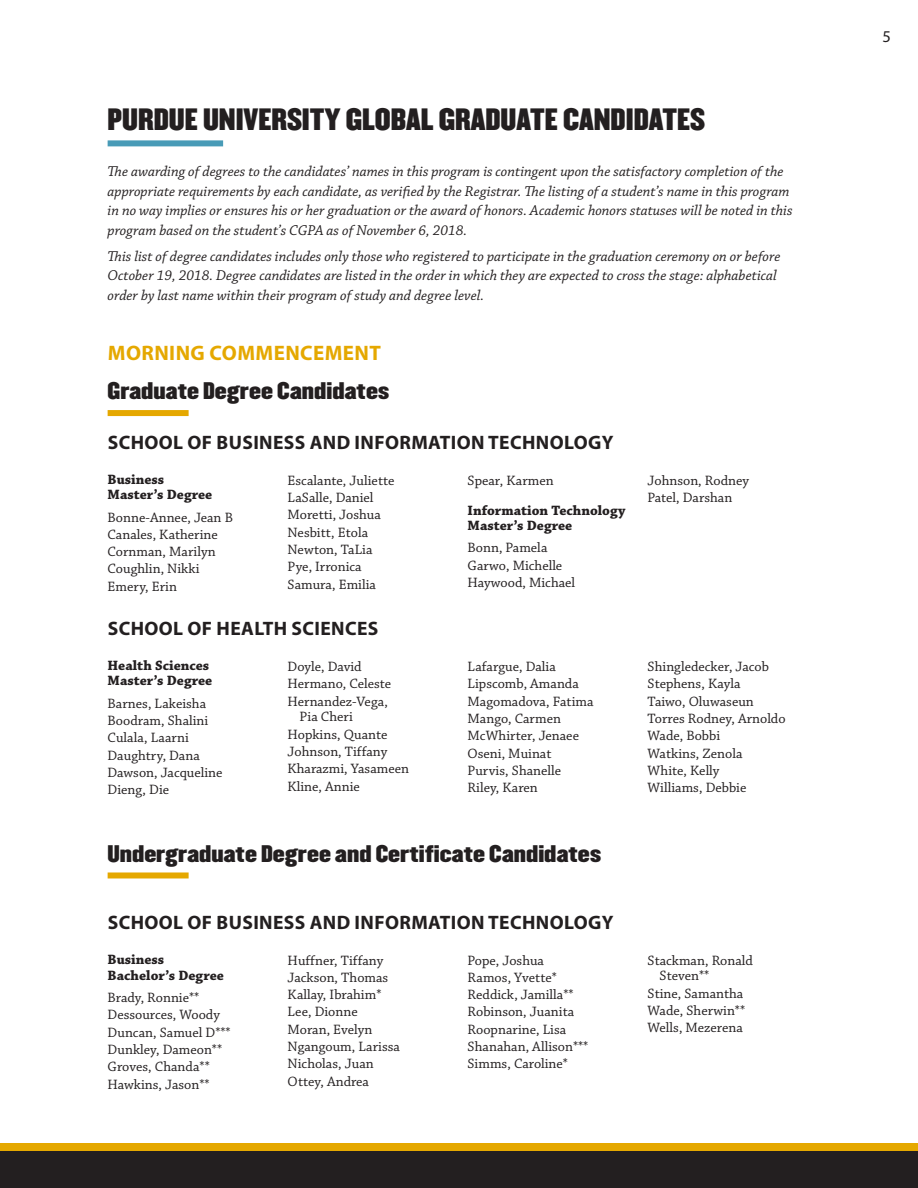
<style>
.page{position:relative;width:918px;height:1188px;background:#fff}
.page>*{position:absolute;margin:0;border:0;box-sizing:border-box;transform-origin:0 0}
.H1{font:27px "Champion Middleweight";color:#231f20}
.t1{font:21px "Champion Middleweight";letter-spacing:.005em;color:#231f20}
.Body{font:700 21px "Myriad Pro";letter-spacing:.02em;color:#e5a800}
.t2{font:700 19.5px "Myriad Pro";letter-spacing:.02em;color:#231f20}
.t3{font:16.5px "Myriad Pro";color:#231f20}
.Body-2{font:italic 15px/19.5px "Chaparral Pro";color:#231f20}
.List_Name{font:14.25px/15.8px "Chaparral Pro";color:#231f20}
.List_H2{font:700 14.25px/15px "Chaparral Pro";color:#231f20}
</style>
<div class="page">
<div style="left:0;top:1144px;width:918px;height:25px;background:#e5a800"></div>
<div style="left:0;top:1151px;width:918px;height:37px;background:#231f20"></div>
<div style="left:108px;top:140px;width:115px;height:6px;background:#489bb7"></div>
<div style="left:108px;top:410px;width:81px;height:6px;background:#e5a800"></div>
<div style="left:108px;top:872px;width:81px;height:6px;background:#e5a800"></div>
<h2 class="H1" style="left:108px;top:97px;width:599px">PURDUE UNIVERSITY GLOBAL GRADUATE CANDIDATES</h2>
<p class="Body-2" style="left:108px;top:162px;width:686px">The awarding of degrees to the candidates’ names in this program is contingent upon the satisfactory completion of the appropriate requirements by each candidate, as verified by the Registrar. The listing of a student’s name in this program in no way implies or ensures his or her graduation or the award of honors. Academic honors statuses will be noted in this program based on the student’s CGPA as of November 6, 2018.</p>
<p class="Body-2" style="left:108px;top:247px;width:674px">This list of degree candidates includes only those who registered to participate in the graduation ceremony on or before<br>October 19, 2018. Degree candidates are listed in the order in which they are expected to cross the stage: alphabetical order by last name within their program of study and degree level.</p>
<p class="Body" style="left:108px;top:340px;width:275px">MORNING COMMENCEMENT</p>
<h2 class="t1" style="left:108px;top:374px;width:283px">Graduate Degree Candidates</h2>
<h3 class="t2" style="left:108px;top:429px;width:507px">SCHOOL OF BUSINESS AND INFORMATION TECHNOLOGY</h3>
<h4 class="List_H2" style="left:108px;top:472px;width:106px">Business<br>Master’s Degree</h4>
<p class="List_Name" style="left:108px;top:510px;width:127px">Bonne-Annee, Jean B</p>
<p class="List_Name" style="left:108px;top:527px;width:112px">Canales, Katherine</p>
<p class="List_Name" style="left:108px;top:544px;width:110px">Cornman, Marilyn</p>
<p class="List_Name" style="left:108px;top:562px;width:93px">Coughlin, Nikki</p>
<p class="List_Name" style="left:108px;top:579px;width:71px">Emery, Erin</p>
<p class="List_Name" style="left:288px;top:473px;width:108px">Escalante, Juliette</p>
<p class="List_Name" style="left:288px;top:490px;width:88px">LaSalle, Daniel</p>
<p class="List_Name" style="left:288px;top:508px;width:95px">Moretti, Joshua</p>
<p class="List_Name" style="left:288px;top:525px;width:82px">Nesbitt, Etola</p>
<p class="List_Name" style="left:288px;top:542px;width:86px">Newton, TaLia</p>
<p class="List_Name" style="left:288px;top:560px;width:76px">Pye, Irronica</p>
<p class="List_Name" style="left:288px;top:577px;width:90px">Samura, Emilia</p>
<p class="List_Name" style="left:468px;top:473px;width:88px">Spear, Karmen</p>
<h4 class="List_H2" style="left:468px;top:503px;width:159px">Information Technology<br>Master’s Degree</h4>
<p class="List_Name" style="left:468px;top:541px;width:81px">Bonn, Pamela</p>
<p class="List_Name" style="left:468px;top:558px;width:96px">Garwo, Michelle</p>
<p class="List_Name" style="left:468px;top:575px;width:109px">Haywood, Michael</p>
<h3 class="t2" style="left:108px;top:616px;width:272px">SCHOOL OF HEALTH SCIENCES</h3>
<h4 class="List_H2" style="left:108px;top:659px;width:106px">Health Sciences<br>Master’s Degree</h4>
<p class="List_Name" style="left:108px;top:696px;width:100px">Barnes, Lakeisha</p>
<p class="List_Name" style="left:108px;top:713px;width:102px">Boodram, Shalini</p>
<p class="List_Name" style="left:108px;top:731px;width:83px">Culala, Laarni</p>
<p class="List_Name" style="left:108px;top:748px;width:94px">Daughtry, Dana</p>
<p class="List_Name" style="left:108px;top:765px;width:116px">Dawson, Jacqueline</p>
<p class="List_Name" style="left:108px;top:783px;width:63px">Dieng, Die</p>
<p class="List_Name" style="left:288px;top:659px;width:76px">Doyle, David</p>
<p class="List_Name" style="left:288px;top:677px;width:105px">Hermano, Celeste</p>
<p class="List_Name" style="left:300px;top:694px;width:90px;text-indent:-12px">Hernandez-Vega,<br>Pia Cheri</p>
<p class="List_Name" style="left:288px;top:727px;width:101px">Hopkins, Quante</p>
<p class="List_Name" style="left:288px;top:744px;width:101px">Johnson, Tiffany</p>
<p class="List_Name" style="left:288px;top:762px;width:123px">Kharazmi, Yasameen</p>
<p class="List_Name" style="left:288px;top:779px;width:74px">Kline, Annie</p>
<p class="List_Name" style="left:468px;top:659px;width:90px">Lafargue, Dalia</p>
<p class="List_Name" style="left:468px;top:677px;width:113px">Lipscomb, Amanda</p>
<p class="List_Name" style="left:468px;top:694px;width:127px">Magomadova, Fatima</p>
<p class="List_Name" style="left:468px;top:711px;width:95px">Mango, Carmen</p>
<p class="List_Name" style="left:468px;top:729px;width:113px">McWhirter, Jenaee</p>
<p class="List_Name" style="left:468px;top:746px;width:85px">Oseni, Muinat</p>
<p class="List_Name" style="left:468px;top:763px;width:95px">Purvis, Shanelle</p>
<p class="List_Name" style="left:468px;top:780px;width:72px">Riley, Karen</p>
<h2 class="t1" style="left:108px;top:836px;width:495px">Undergraduate Degree and Certificate Candidates</h2>
<h3 class="t2" style="left:108px;top:909px;width:507px">SCHOOL OF BUSINESS AND INFORMATION TECHNOLOGY</h3>
<h4 class="List_H2" style="left:108px;top:952px;width:118px;line-height:15.8px">Business<br>Bachelor’s Degree</h4>
<p class="List_Name" style="left:108px;top:990px;width:93px">Brady, Ronnie**</p>
<p class="List_Name" style="left:108px;top:1008px;width:114px">Dessources, Woody</p>
<p class="List_Name" style="left:108px;top:1025px;width:125px">Duncan, Samuel D***</p>
<p class="List_Name" style="left:108px;top:1042px;width:116px">Dunkley, Dameon**</p>
<p class="List_Name" style="left:108px;top:1059px;width:104px">Groves, Chanda**</p>
<p class="List_Name" style="left:108px;top:1077px;width:104px">Hawkins, Jason**</p>
<p class="List_Name" style="left:468px;top:953px;width:78px">Pope, Joshua</p>
<p class="List_Name" style="left:468px;top:970px;width:91px">Ramos, Yvette*</p>
<p class="List_Name" style="left:468px;top:987px;width:107px">Reddick, Jamilla**</p>
<p class="List_Name" style="left:468px;top:1005px;width:108px">Robinson, Juanita</p>
<p class="List_Name" style="left:468px;top:1022px;width:100px">Roopnarine, Lisa</p>
<p class="List_Name" style="left:468px;top:1039px;width:122px">Shanahan, Allison***</p>
<p class="List_Name" style="left:468px;top:1057px;width:102px">Simms, Caroline*</p>
<p class="List_Name" style="left:288px;top:953px;width:97px">Huffner, Tiffany</p>
<p class="List_Name" style="left:288px;top:970px;width:102px">Jackson, Thomas</p>
<p class="List_Name" style="left:288px;top:987px;width:95px">Kallay, Ibrahim*</p>
<p class="List_Name" style="left:288px;top:1005px;width:72px">Lee, Dionne</p>
<p class="List_Name" style="left:288px;top:1022px;width:86px">Moran, Evelyn</p>
<p class="List_Name" style="left:288px;top:1039px;width:114px">Ngangoum, Larissa</p>
<p class="List_Name" style="left:288px;top:1057px;width:88px">Nicholas, Juan</p>
<p class="List_Name" style="left:288px;top:1074px;width:83px">Ottey, Andrea</p>
<p class="List_Name" style="left:648px;top:473px;width:103px">Johnson, Rodney</p>
<p class="List_Name" style="left:648px;top:490px;width:86px">Patel, Darshan</p>
<p class="List_Name" style="left:648px;top:659px;width:123px">Shingledecker, Jacob</p>
<p class="List_Name" style="left:648px;top:677px;width:94px">Stephens, Kayla</p>
<p class="List_Name" style="left:648px;top:694px;width:108px">Taiwo, Oluwaseun</p>
<p class="List_Name" style="left:648px;top:711px;width:139px">Torres Rodney, Arnoldo</p>
<p class="List_Name" style="left:648px;top:729px;width:74px">Wade, Bobbi</p>
<p class="List_Name" style="left:648px;top:746px;width:96px">Watkins, Zenola</p>
<p class="List_Name" style="left:648px;top:763px;width:73px">White, Kelly</p>
<p class="List_Name" style="left:648px;top:780px;width:100px">Williams, Debbie</p>
<p class="List_Name" style="left:660px;top:953px;width:95px;text-indent:-12px">Stackman, Ronald<br>Steven**</p>
<p class="List_Name" style="left:648px;top:986px;width:97px">Stine, Samantha</p>
<p class="List_Name" style="left:648px;top:1003px;width:99px">Wade, Sherwin**</p>
<p class="List_Name" style="left:648px;top:1020px;width:97px">Wells, Mezerena</p>
<p class="t3" style="left:883px;top:27px;width:10px">5</p>
</div>
